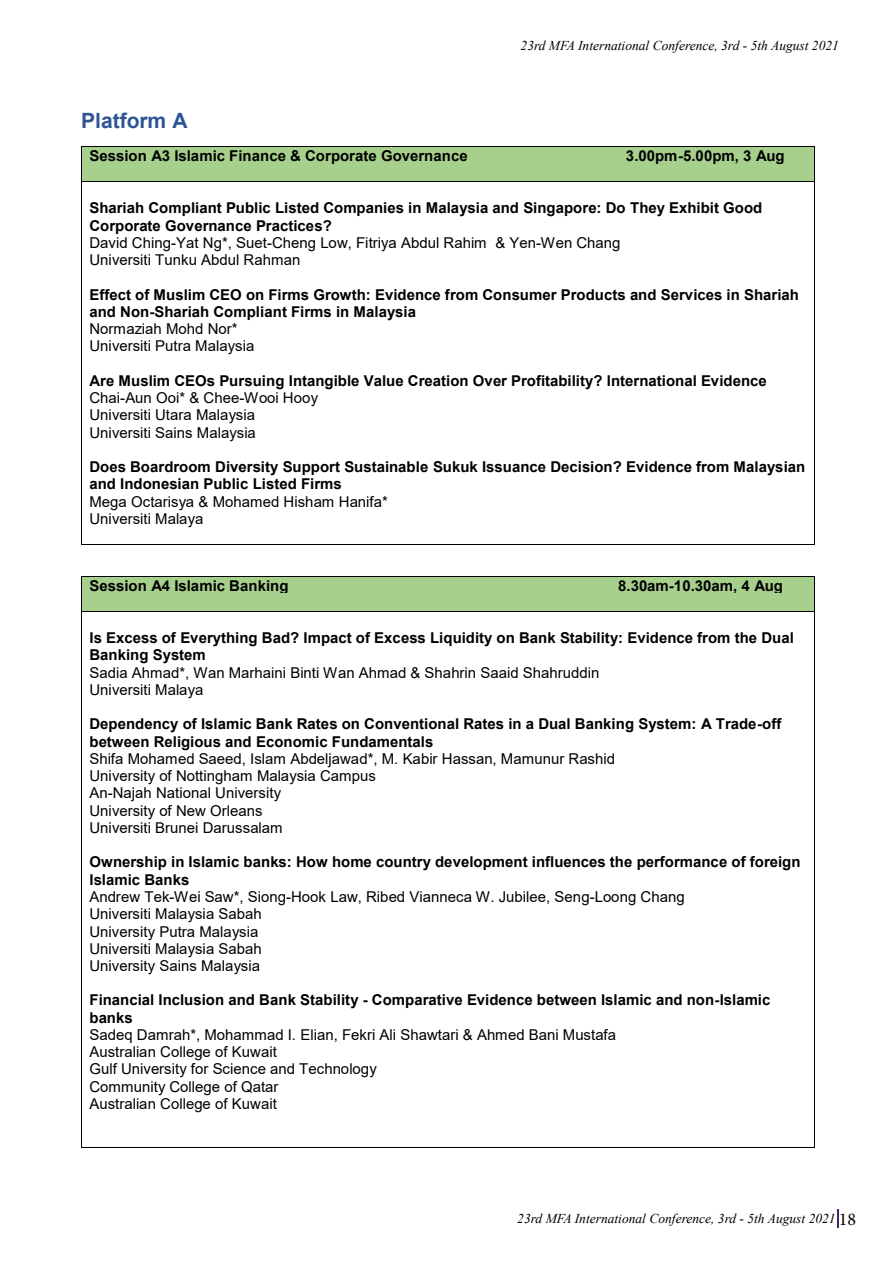
<style>
.page{position:relative;width:893px;height:1263px;background:#fff}
.page>*{position:absolute;margin:0;border:0;box-sizing:border-box;transform-origin:0 0}
.t1{font:700 21px "Arial";color:#2f5496}
.t2{font:700 15px/17.2px "Arial";color:#000}
.t3{font:15px/17.2px "Arial";color:#000}
.t4{font:italic 13.5px "Times New Roman";color:#000}
.s1{font-family:"Minion Pro";font-style:normal;font-size:18px}
</style>
<div class="page">
<svg style="left:838px;top:1209px;width:1px;height:18px"></svg>
<div style="left:82px;top:147px;width:732px;height:34px;background:#a8d08d"></div>
<hr style="left:82px;top:146px;width:732px;height:1px;background:#000">
<hr style="left:81px;top:147px;width:1px;height:34px;background:#000">
<hr style="left:814px;top:147px;width:1px;height:34px;background:#000">
<hr style="left:82px;top:181px;width:732px;height:1px;background:#000">
<hr style="left:81px;top:182px;width:1px;height:86px;background:#000">
<hr style="left:814px;top:182px;width:1px;height:86px;background:#000">
<hr style="left:81px;top:268px;width:1px;height:87px;background:#000">
<hr style="left:814px;top:268px;width:1px;height:87px;background:#000">
<hr style="left:81px;top:355px;width:1px;height:86px;background:#000">
<hr style="left:814px;top:355px;width:1px;height:86px;background:#000">
<hr style="left:81px;top:441px;width:1px;height:103px;background:#000">
<hr style="left:82px;top:544px;width:732px;height:1px;background:#000">
<hr style="left:814px;top:441px;width:1px;height:103px;background:#000">
<div style="left:90px;top:576px;width:717px;height:18px;background:#a8d08d"></div>
<div style="left:90px;top:594px;width:717px;height:17px;background:#a8d08d"></div>
<hr style="left:82px;top:576px;width:732px;height:1px;background:#000">
<hr style="left:81px;top:576px;width:1px;height:35px;background:#000">
<hr style="left:814px;top:576px;width:1px;height:35px;background:#000">
<hr style="left:82px;top:611px;width:732px;height:1px;background:#000">
<hr style="left:81px;top:612px;width:1px;height:86px;background:#000">
<hr style="left:814px;top:612px;width:1px;height:86px;background:#000">
<hr style="left:81px;top:698px;width:1px;height:449px;background:#000">
<hr style="left:82px;top:1147px;width:732px;height:1px;background:#000">
<hr style="left:814px;top:698px;width:1px;height:449px;background:#000">
<p class="t4" style="left:521px;top:36px;width:320px">23rd MFA International Conference, 3rd - 5th August 2021</p>
<h1 class="t1" style="left:81px;top:105px;width:108px">Platform A</h1>
<p class="t2" style="left:90px;top:147px;width:380px">Session A3 Islamic Finance &amp; Corporate Governance</p>
<p class="t2" style="left:626px;top:147px;width:160px">3.00pm-5.00pm, 3 Aug</p>
<p class="t2" style="left:90px;top:200px;width:674px">Shariah Compliant Public Listed Companies in Malaysia and Singapore: Do They Exhibit Good<br>Corporate Governance Practices?</p>
<p class="t3" style="left:90px;top:234px;width:532px">David Ching-Yat Ng*, Suet-Cheng Low, Fitriya Abdul Rahim &amp; Yen-Wen Chang<br>Universiti Tunku Abdul Rahman</p>
<p class="t2" style="left:90px;top:286px;width:711px">Effect of Muslim CEO on Firms Growth: Evidence from Consumer Products and Services in Shariah and Non-Shariah Compliant Firms in Malaysia</p>
<p class="t3" style="left:90px;top:320px;width:166px">Normaziah Mohd Nor*<br>Universiti Putra Malaysia</p>
<p class="t2" style="left:90px;top:372px;width:679px">Are Muslim CEOs Pursuing Intangible Value Creation Over Profitability? International Evidence</p>
<p class="t3" style="left:90px;top:389px;width:230px">Chai-Aun Ooi* &amp; Chee-Wooi Hooy<br>Universiti Utara Malaysia<br>Universiti Sains Malaysia</p>
<p class="t2" style="left:90px;top:458px;width:717px">Does Boardroom Diversity Support Sustainable Sukuk Issuance Decision? Evidence from Malaysian and Indonesian Public Listed Firms</p>
<p class="t3" style="left:90px;top:493px;width:300px">Mega Octarisya &amp; Mohamed Hisham Hanifa*<br>Universiti Malaya</p>
<p class="t2" style="left:90px;top:577px;width:201px">Session A4 Islamic Banking</p>
<p class="t2" style="left:618px;top:577px;width:166px">8.30am-10.30am, 4 Aug</p>
<p class="t2" style="left:90px;top:629px;width:706px">Is Excess of Everything Bad? Impact of Excess Liquidity on Bank Stability: Evidence from the Dual<br>Banking System</p>
<p class="t3" style="left:90px;top:663px;width:511px">Sadia Ahmad*, Wan Marhaini Binti Wan Ahmad &amp; Shahrin Saaid Shahruddin<br>Universiti Malaya</p>
<p class="t2" style="left:90px;top:716px;width:693px">Dependency of Islamic Bank Rates on Conventional Rates in a Dual Banking System: A Trade-off between Religious and Economic Fundamentals</p>
<p class="t3" style="left:90px;top:750px;width:527px">Shifa Mohamed Saeed, Islam Abdeljawad*, M. Kabir Hassan, Mamunur Rashid University of Nottingham Malaysia Campus<br>An-Najah National University<br>University of New Orleans<br>Universiti Brunei Darussalam</p>
<p class="t2" style="left:90px;top:853px;width:712px">Ownership in Islamic banks: How home country development influences the performance of foreign<br>Islamic Banks</p>
<p class="t3" style="left:89px;top:888px;width:597px">Andrew Tek-Wei Saw*, Siong-Hook Law, Ribed Vianneca W. Jubilee, Seng-Loong Chang Universiti Malaysia Sabah<br>University Putra Malaysia<br>Universiti Malaysia Sabah<br>University Sains Malaysia</p>
<p class="t2" style="left:89px;top:992px;width:682px">Financial Inclusion and Bank Stability - Comparative Evidence between Islamic and non-Islamic banks</p>
<p class="t3" style="left:89px;top:1026px;width:528px">Sadeq Damrah*, Mohammad I. Elian, Fekri Ali Shawtari &amp; Ahmed Bani Mustafa Australian College of Kuwait<br>Gulf University for Science and Technology<br>Community College of Qatar<br>Australian College of Kuwait</p>
<p class="t4" style="left:517px;top:1209px;width:340px">23rd MFA International Conference, 3rd - 5th August 2021 <span class="s1">18</span></p>
</div>
